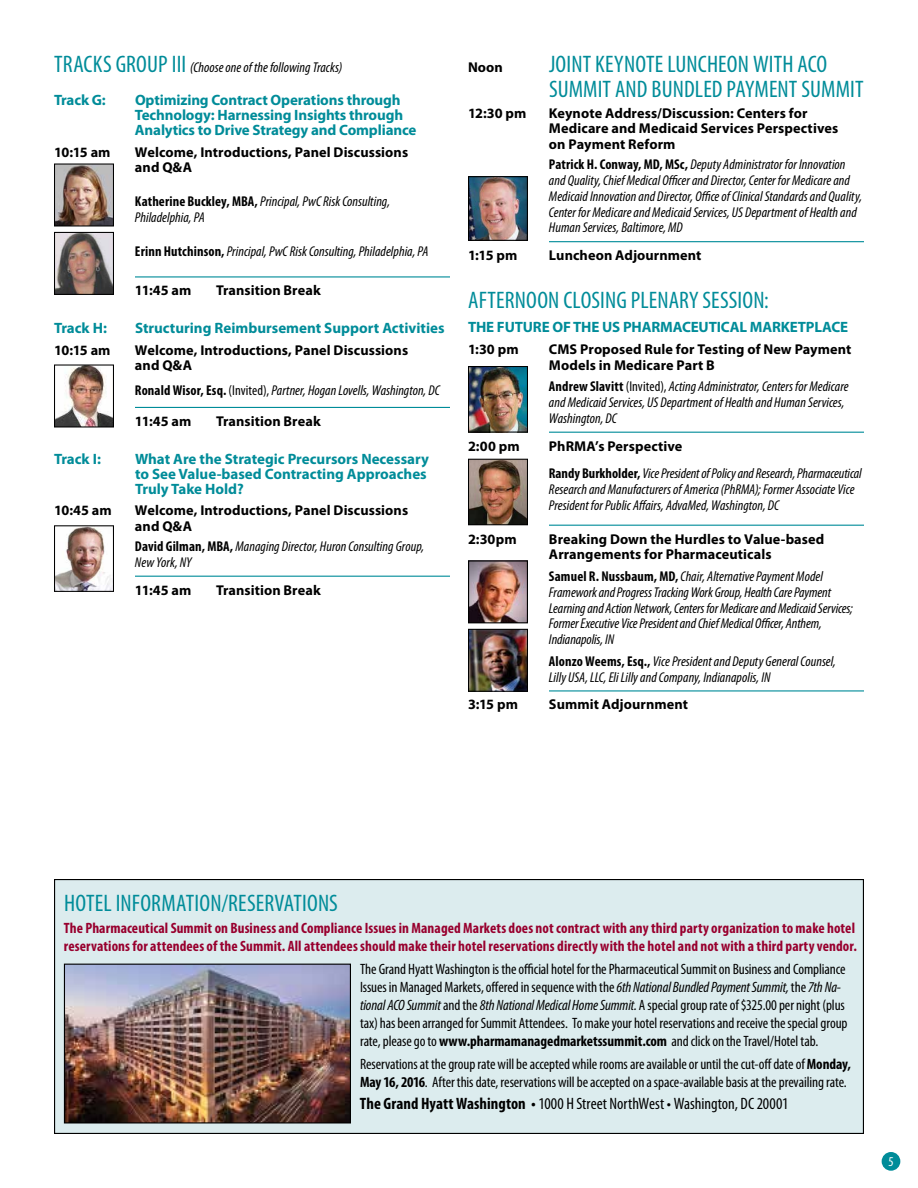
<style>
.page{position:relative;width:918px;height:1188px;background:#fff}
.page>*{position:absolute;margin:0;border:0;box-sizing:border-box;transform-origin:0 0}
.t1{font:condensed 24px/25.5px "Myriad Pro";letter-spacing:.005em;color:#008c99}
.t2{font:condensed 16.5px "Myriad Pro";color:#000}
.t3{font:condensed 15px/18px "Myriad Pro";letter-spacing:-.005em;color:#000}
.t4{font:700 15px/15px "Myriad Pro";letter-spacing:-.01em;color:#008c99}
.t5{font:700 condensed 15px/18px "Myriad Pro";letter-spacing:.005em;color:#98002e}
.t6{font:italic condensed 14.25px/15.8px "Myriad Pro";color:#000}
.t7{font:700 14.25px/15.8px "Myriad Pro";letter-spacing:.005em;color:#000}
.t8{font:condensed 13.5px "Myriad Pro";color:#fff}
.s1{font-style:normal;font-size:24px;color:#008c99}
.s2{font-weight:700;font-style:normal}
.s3{font-style:normal}
.s4{font-weight:700;font-style:normal;font-stretch:normal}
.s5{font-style:italic}
.s6{font-weight:700}
</style>
<div class="page">
<div style="left:55px;top:880px;width:808px;height:253px;background:#dcecee"></div>
<div style="left:54px;top:879px;width:810px;height:255px;border:1px solid #000"></div>
<img style="left:66px;top:966px;width:283px;height:156px">
<div style="left:64px;top:964px;width:287px;height:160px;border:1px solid #000"></div>
<hr style="left:135px;top:276px;width:315px;height:2px;background:#008c99">
<hr style="left:135px;top:407px;width:315px;height:1px;background:#008c99">
<hr style="left:135px;top:576px;width:315px;height:1px;background:#008c99">
<div style="left:882px;top:1152px;width:18px;height:19px;background:#008c99;border-radius:50%"></div>
<hr style="left:549px;top:241px;width:315px;height:1px;background:#008c99">
<hr style="left:549px;top:432px;width:315px;height:1px;background:#008c99">
<hr style="left:549px;top:525px;width:315px;height:1px;background:#008c99">
<hr style="left:549px;top:690px;width:315px;height:2px;background:#008c99">
<img style="left:56px;top:366px;width:56px;height:59px">
<div style="left:54px;top:364px;width:60px;height:63px;border:1px solid #000"></div>
<img style="left:56px;top:166px;width:56px;height:59px">
<div style="left:54px;top:164px;width:60px;height:63px;border:1px solid #000"></div>
<img style="left:56px;top:234px;width:56px;height:59px">
<div style="left:54px;top:232px;width:60px;height:63px;border:1px solid #000"></div>
<img style="left:56px;top:527px;width:56px;height:63px">
<div style="left:54px;top:525px;width:60px;height:67px;border:1px solid #000"></div>
<img style="left:470px;top:562px;width:56px;height:59px">
<div style="left:468px;top:560px;width:60px;height:63px;border:1px solid #000"></div>
<img style="left:470px;top:178px;width:56px;height:61px">
<div style="left:468px;top:176px;width:60px;height:65px;border:1px solid #000"></div>
<img style="left:470px;top:631px;width:56px;height:59px">
<div style="left:468px;top:629px;width:60px;height:63px;border:1px solid #000"></div>
<img style="left:470px;top:461px;width:56px;height:62px">
<div style="left:468px;top:459px;width:60px;height:66px;border:1px solid #000"></div>
<img style="left:470px;top:368px;width:56px;height:63px">
<div style="left:468px;top:366px;width:60px;height:67px;border:1px solid #000"></div>
<p class="t6" style="left:54px;top:59px;width:290px"><span class="s1">TRACKS GROUP III</span> (Choose one of the following Tracks)</p>
<p class="t4" style="left:54px;top:92px;width:53px">Track G:</p>
<p class="t4" style="left:135px;top:92px;width:283px">Optimizing Contract Operations through<br>Technology: Harnessing Insights through<br>Analytics to Drive Strategy and Compliance</p>
<p class="t7" style="left:54px;top:144px;width:58px">10:15 am</p>
<p class="t7" style="left:135px;top:144px;width:275px">Welcome, Introductions, Panel Discussions and Q&amp;A</p>
<p class="t6" style="left:135px;top:193px;width:257px"><span class="s2">Katherine Buckley, MBA,</span> Principal, PwC Risk Consulting,<br>Philadelphia, PA</p>
<p class="t6" style="left:135px;top:243px;width:295px"><span class="s2">Erinn Hutchinson,</span> Principal, PwC Risk Consulting, Philadelphia, PA</p>
<p class="t7" style="left:135px;top:282px;width:58px">11:45 am</p>
<p class="t7" style="left:216px;top:282px;width:106px">Transition Break</p>
<p class="t4" style="left:54px;top:320px;width:55px">Track H:</p>
<p class="t4" style="left:135px;top:320px;width:311px">Structuring Reimbursement Support Activities</p>
<p class="t7" style="left:54px;top:342px;width:58px">10:15 am</p>
<p class="t7" style="left:135px;top:342px;width:275px">Welcome, Introductions, Panel Discussions and Q&amp;A</p>
<p class="t6" style="left:135px;top:375px;width:306px;line-height:30.8px"><span class="s2">Ronald Wisor, Esq.</span> <span class="s3">(Invited),</span> Partner, Hogan Lovells, Washington, DC<br><span class="s4">11:45 am</span></p>
<p class="t7" style="left:216px;top:413px;width:106px">Transition Break</p>
<p class="t4" style="left:54px;top:450px;width:48px">Track I:</p>
<p class="t4" style="left:135px;top:450px;width:295px">What Are the Strategic Precursors Necessary to See Value-based Contracting Approaches<br>Truly Take Hold?</p>
<p class="t7" style="left:54px;top:502px;width:59px">10:45 am</p>
<p class="t7" style="left:135px;top:502px;width:275px">Welcome, Introductions, Panel Discussions and Q&amp;A</p>
<p class="t6" style="left:135px;top:538px;width:291px"><span class="s2">David Gilman, MBA,</span> Managing Director, Huron Consulting Group,<br>New York, NY</p>
<p class="t7" style="left:135px;top:582px;width:58px">11:45 am</p>
<p class="t7" style="left:216px;top:582px;width:106px">Transition Break</p>
<p class="t7" style="left:468px;top:59px;width:36px">Noon</p>
<h1 class="t1" style="left:549px;top:51px;width:316px">JOINT KEYNOTE LUNCHEON WITH ACO<br>SUMMIT AND BUNDLED PAYMENT SUMMIT</h1>
<p class="t7" style="left:468px;top:105px;width:60px">12:30 pm</p>
<p class="t7" style="left:549px;top:105px;width:291px">Keynote Address/Discussion: Centers for<br>Medicare and Medicaid Services Perspectives on Payment Reform</p>
<p class="t6" style="left:549px;top:157px;width:315px"><span class="s2">Patrick H. Conway, MD, MSc,</span> Deputy Administrator for Innovation and Quality, Chief Medical Officer and Director, Center for Medicare and Medicaid Innovation and Director, Office of Clinical Standards and Quality, Center for Medicare and Medicaid Services, US Department of Health and Human Services, Baltimore, MD</p>
<p class="t7" style="left:468px;top:247px;width:51px">1:15 pm</p>
<p class="t7" style="left:549px;top:247px;width:154px">Luncheon Adjournment</p>
<h1 class="t1" style="left:468px;top:287px;width:302px">AFTERNOON CLOSING PLENARY SESSION:</h1>
<p class="t4" style="left:468px;top:319px;width:382px">THE FUTURE OF THE US PHARMACEUTICAL MARKETPLACE</p>
<p class="t7" style="left:468px;top:341px;width:52px">1:30 pm</p>
<p class="t7" style="left:549px;top:341px;width:304px">CMS Proposed Rule for Testing of New Payment<br>Models in Medicare Part B</p>
<p class="t6" style="left:549px;top:379px;width:301px"><span class="s2">Andrew Slavitt</span> <span class="s3">(Invited),</span> Acting Administrator, Centers for Medicare and Medicaid Services, US Department of Health and Human Services,<br>Washington, DC</p>
<p class="t7" style="left:468px;top:438px;width:53px">2:00 pm</p>
<p class="t6" style="left:549px;top:432px;width:314px;line-height:27.8px"><span class="s4">PhRMA’s Perspective<br></span><span class="s2">Randy Burkholder,</span> Vice President of Policy and Research, Pharmaceutical</p>
<p class="t6" style="left:549px;top:481px;width:307px">Research and Manufacturers of America (PhRMA); Former Associate Vice<br>President for Public Affairs, AdvaMed, Washington, DC</p>
<p class="t7" style="left:468px;top:531px;width:50px">2:30pm</p>
<p class="t7" style="left:549px;top:531px;width:277px">Breaking Down the Hurdles to Value-based<br>Arrangements for Pharmaceuticals</p>
<p class="t6" style="left:549px;top:568px;width:306px"><span class="s2">Samuel R. Nussbaum, MD,</span> Chair, Alternative Payment Model Framework and Progress Tracking Work Group, Health Care Payment Learning and Action Network, Centers for Medicare and Medicaid Services; Former Executive Vice President and Chief Medical Officer, Anthem, Indianapolis, IN</p>
<p class="t6" style="left:549px;top:653px;width:288px"><span class="s2">Alonzo Weems, Esq.,</span> Vice President and Deputy General Counsel,<br>Lilly USA, LLC, Eli Lilly and Company, Indianapolis, IN</p>
<p class="t7" style="left:468px;top:696px;width:51px">3:15 pm</p>
<p class="t7" style="left:549px;top:696px;width:141px">Summit Adjournment</p>
<h1 class="t1" style="left:64px;top:890px;width:275px">HOTEL INFORMATION/RESERVATIONS</h1>
<p class="t5" style="left:64px;top:919px;width:795px">The Pharmaceutical Summit on Business and Compliance Issues in Managed Markets does not contract with any third party organization to make hotel reservations for attendees of the Summit. All attendees should make their hotel reservations directly with the hotel and not with a third party vendor.</p>
<p class="t3" style="left:360px;top:960px;width:489px">The Grand Hyatt Washington is the official hotel for the Pharmaceutical Summit on Business and Compliance Issues in Managed Markets, offered in sequence with the <span class="s5">6th National Bundled Payment Summit,</span> the <span class="s5">7th Na&shy;tional ACO Summit</span> and the <span class="s5">8th National Medical Home Summit.</span> A special group rate of $325.00 per night (plus tax) has been arranged for Summit Attendees. To make your hotel reservations and receive the special group rate, please go to <span class="s6">www.pharmamanagedmarketssummit.com</span> and click on the Travel/Hotel tab.</p>
<p class="t3" style="left:360px;top:1055px;width:493px">Reservations at the group rate will be accepted while rooms are available or until the cut-off date of <span class="s6">Monday,<br>May 16, 2016</span>. After this date, reservations will be accepted on a space-available basis at the prevailing rate.</p>
<p class="t2" style="left:360px;top:1093px;width:430px"><span class="s6">The Grand Hyatt Washington •</span> 1000 H Street NorthWest • Washington, DC 20001</p>
<p class="t8" style="left:889px;top:1153px;width:7px">5</p>
</div>
